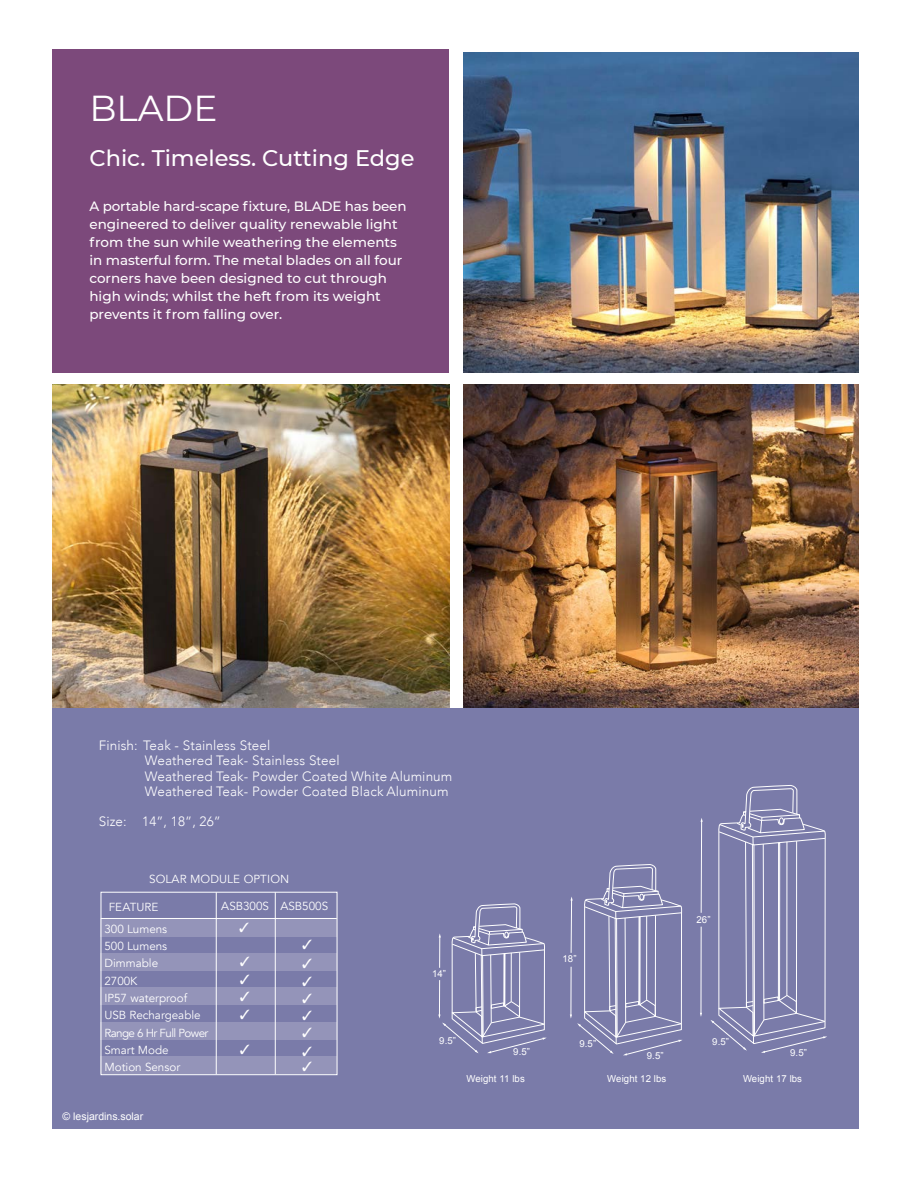
<style>
.page{position:relative;width:918px;height:1188px;background:#fff}
.page>*{position:absolute;margin:0;border:0;box-sizing:border-box;transform-origin:0 0}
.t1{font:36px "Montserrat";color:#fff}
.t2{font:500 22.5px "Montserrat";color:#fff}
.t3{font:500 13.5px/18px "Montserrat";color:#fff}
.t4{font:300 13.5px/15.3px "Avenir";letter-spacing:.01em;color:#fff}
.t5{font:11.7px/17.4px "Avenir";color:#fff}
.t6{font:10.5px "Arial";color:#fff}
.t7{font:9.6px "Arial";letter-spacing:.01em;color:#fff}
</style>
<div class="page">
<div style="left:52px;top:49px;width:397px;height:324px;background:#7c497b"></div>
<img style="left:463px;top:385px;width:396px;height:323px">
<img style="left:52px;top:384px;width:397px;height:324px">
<img style="left:463px;top:52px;width:396px;height:321px">
<div style="left:52px;top:708px;width:807px;height:421px;background:#7a7ba9"></div>
<svg style="left:438px;top:903px;width:109px;height:150px"></svg>
<img style="left:584px;top:335px;width:99px;height:532px">
<svg style="left:570px;top:867px;width:113px;height:188px"></svg>
<img style="left:718px;top:52px;width:108px;height:736px">
<hr style="left:701px;top:927px;width:1px;height:87px;background:#fff">
<svg style="left:701px;top:818px;width:2px;height:95px"></svg>
<svg style="left:710px;top:788px;width:117px;height:265px"></svg>
<div style="left:101px;top:919px;width:236px;height:17px;background:#9494b9"></div>
<div style="left:101px;top:953px;width:236px;height:18px;background:#9494b9"></div>
<div style="left:101px;top:988px;width:236px;height:17px;background:#9494b9"></div>
<div style="left:101px;top:1022px;width:236px;height:18px;background:#9494b9"></div>
<div style="left:101px;top:1056px;width:236px;height:18px;background:#9494b9"></div>
<div style="left:101px;top:892px;width:236px;height:183px;border:1px solid #fff"></div>
<hr style="left:101px;top:918px;width:236px;height:1px;background:#fff">
<hr style="left:216px;top:892px;width:1px;height:182px;background:#fff">
<hr style="left:275px;top:892px;width:1px;height:182px;background:#fff">
<h1 class="t1" style="left:89px;top:84px;width:130px">BLADE</h1>
<h2 class="t2" style="left:89px;top:143px;width:327px">Chic. Timeless. Cutting Edge</h2>
<p class="t3" style="left:89px;top:197px;width:319px">A portable hard-scape fixture, BLADE has been engineered to deliver quality renewable light from the sun while weathering the elements in masterful form. The metal blades on all four corners have been designed to cut through high winds; whilst the heft from its weight prevents it from falling over.</p>
<p class="t4" style="left:145px;top:738px;width:309px;text-indent:-46px">Finish: Teak - Stainless Steel<br>Weathered Teak- Stainless Steel<br>Weathered Teak- Powder Coated White Aluminum Weathered Teak- Powder Coated Black Aluminum</p>
<p class="t4" style="left:99px;top:814px;width:124px">Size: 14”, 18”, 26”</p>
<p class="t5" style="left:149px;top:870px;width:142px">SOLAR MODULE OPTION</p>
<p class="t5" style="left:109px;top:899px;width:51px">FEATURE</p>
<p class="t5" style="left:104px;top:920px;width:106px">300 Lumens<br>500 Lumens<br>Dimmable<br>2700K<br>IP57 waterproof<br>USB Rechargeable<br>Range 6 Hr Full Power<br>Smart Mode<br>Motion Sensor</p>
<p class="t5" style="left:221px;top:897px;width:108px">ASB300S ASB500S</p>
<p class="t6" style="left:63px;top:1109px;width:82px">© lesjardins.solar</p>
<p class="t7" style="left:432px;top:967px;width:16px">14”</p>
<p class="t7" style="left:563px;top:953px;width:16px">18”</p>
<p class="t7" style="left:696px;top:914px;width:16px">26”</p>
<p class="t7" style="left:439px;top:1034px;width:18px">9.5”</p>
<p class="t7" style="left:513px;top:1046px;width:18px">9.5”</p>
<p class="t7" style="left:579px;top:1038px;width:18px">9.5”</p>
<p class="t7" style="left:647px;top:1049px;width:18px">9.5”</p>
<p class="t7" style="left:712px;top:1036px;width:18px">9.5”</p>
<p class="t7" style="left:790px;top:1047px;width:18px">9.5”</p>
<p class="t7" style="left:466px;top:1073px;width:60px">Weight 11 lbs</p>
<p class="t7" style="left:607px;top:1073px;width:61px">Weight 12 lbs</p>
<p class="t7" style="left:743px;top:1073px;width:61px">Weight 17 lbs</p>
</div>
